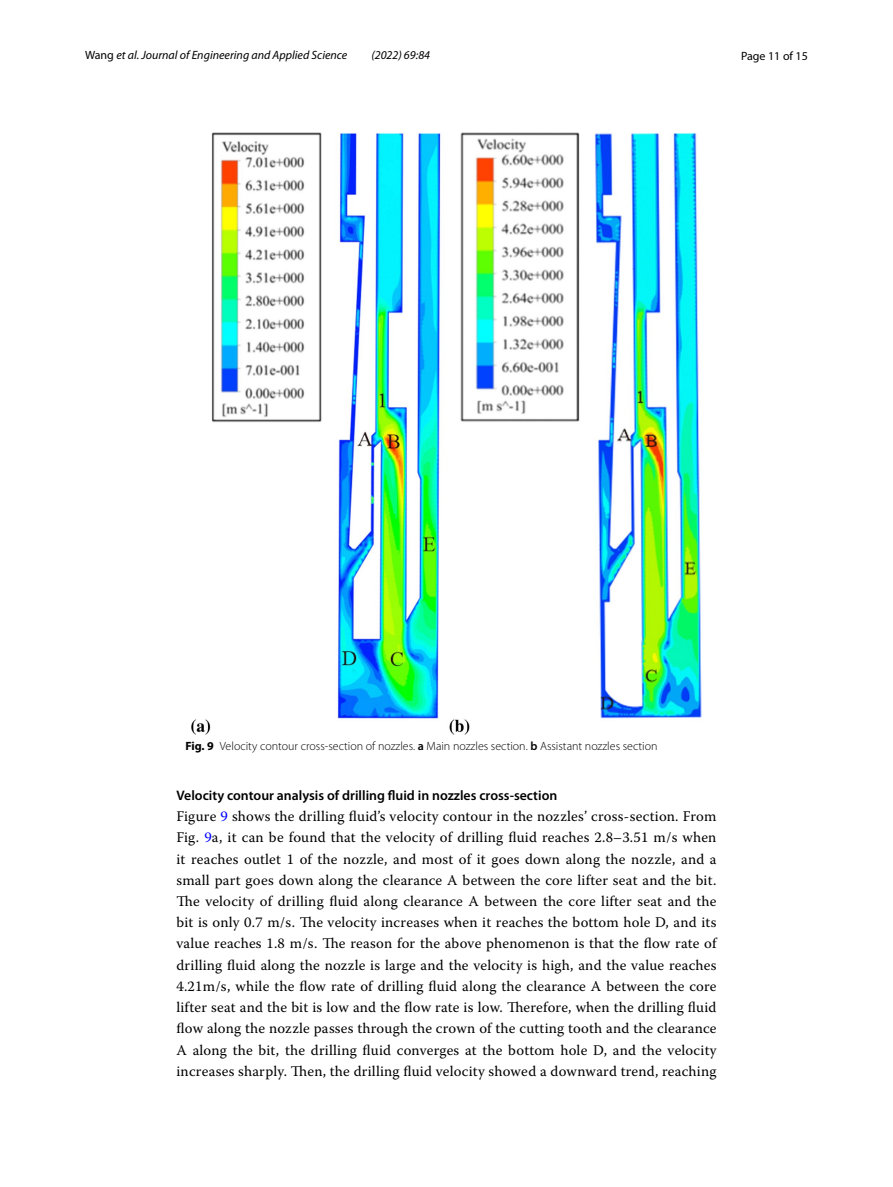
<style>
.page{position:relative;width:893px;height:1187px;background:#fff}
.page>*{position:absolute;margin:0;border:0;box-sizing:border-box;transform-origin:0 0}
.t1{font:14.7px/21.3px "Warnock Pro";letter-spacing:.015em;color:#000;text-align:justify}
.t2{font:600 13.8px "Myriad Pro";color:#000}
.t3{font:300 12px "Myriad Pro";color:#000}
.t4{font:italic 12px "Myriad Pro";color:#000}
.t5{font:12px "Myriad Pro";color:#000}
.s1{font-style:normal}
.s2{font-weight:700}
.s3{font-weight:600}
.s4{color:#00f}
</style>
<div class="page">
<img style="left:191px;top:133px;width:511px;height:601px">
<p class="t4" style="left:85px;top:48px;width:264px"><span class="s1">Wang</span> et al. Journal of Engineering and Applied Science</p>
<p class="t4" style="left:371px;top:48px;width:60px">(2022) 69:84</p>
<p class="t5" style="left:741px;top:48px;width:68px">Page 11 of 15</p>
<p class="t3" style="left:185px;top:739px;width:474px"><span class="s2">Fig. 9</span> Velocity contour cross-section of nozzles. <span class="s3">a</span> Main nozzles section. <span class="s3">b</span> Assistant nozzles section</p>
<p class="t2" style="left:176px;top:786px;width:382px">Velocity contour analysis of drilling fluid in nozzles cross‑section</p>
<p class="t1" style="left:176px;top:805px;width:542px">Figure <span class="s4">9</span> shows the drilling fluid’s velocity contour in the nozzles’ cross-section. From Fig. <span class="s4">9</span>a, it can be found that the velocity of drilling fluid reaches 2.8–3.51 m/s when it reaches outlet 1 of the nozzle, and most of it goes down along the nozzle, and a small part goes down along the clearance A between the core lifter seat and the bit.<br>The velocity of drilling fluid along clearance A between the core lifter seat and the bit is only 0.7 m/s. The velocity increases when it reaches the bottom hole D, and its value reaches 1.8 m/s. The reason for the above phenomenon is that the flow rate of drilling fluid along the nozzle is large and the velocity is high, and the value reaches 4.21m/s, while the flow rate of drilling fluid along the clearance A between the core lifter seat and the bit is low and the flow rate is low. Therefore, when the drilling fluid flow along the nozzle passes through the crown of the cutting tooth and the clearance A along the bit, the drilling fluid converges at the bottom hole D, and the velocity increases sharply. Then, the drilling fluid velocity showed a downward trend, reaching</p>
</div>
